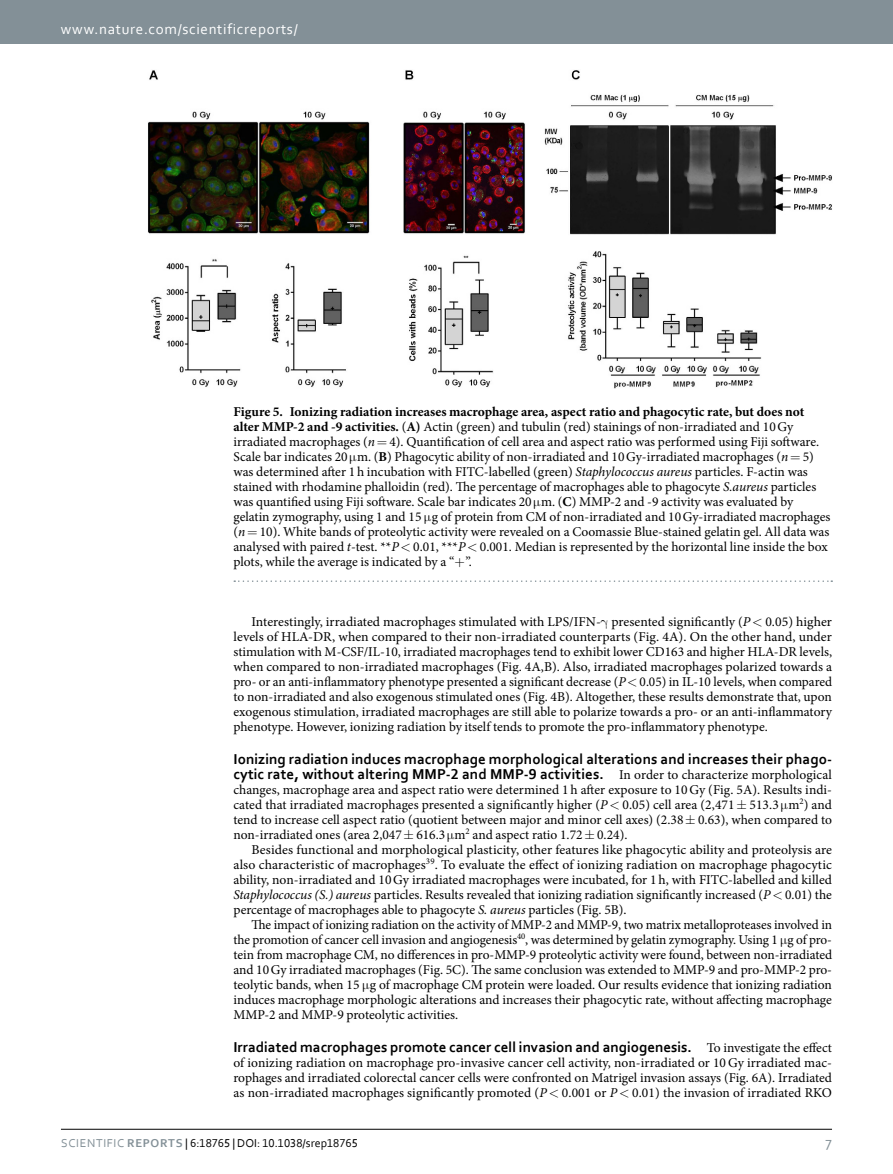
<style>
.page{position:relative;width:893px;height:1174px;background:#fff}
.page>*{position:absolute;margin:0;border:0;box-sizing:border-box;transform-origin:0 0}
.t1{font:700 15px "Kvgjdr Corbel";letter-spacing:.005em;color:#000}
.t2{font:700 15px "Nmjslg Corbel";letter-spacing:.005em;color:#000}
.t3{font:15px "Hnnlkg Corbel";letter-spacing:.045em;color:#fff}
.t4{font:15px "Rvcnpl Corbel";color:#839097}
.t5{font:13.5px/15px "Brxtgc Minion Pro";color:#000;text-align:justify}
.t6{font:700 13.5px "Hrnffv Minion Pro";color:#000}
.t7{font:12px "Rsxttn Bpypwl Vpfbrs Fpwqxm Wjxpmb Jwyvts Corbel";color:#000}
.s1{font-family:"Hrnffv Minion Pro";font-weight:700}
.s2{font-family:"Wkxncs Minion Pro";font-style:italic}
.s3{font-family:"Brxtgc Minion Pro";font-weight:400;font-size:13.5px}
.s4{font-family:"Xhdttl Corbel";color:#839097}
.s5{font-family:"Tntjlt Corbel";font-weight:700;color:#839097}
</style>
<div class="page">
<div style="left:0;top:0;width:893px;height:43px;background:#839097"></div>
<hr style="left:61px;top:1129px;width:771px;height:1px;background:#000">
<img style="left:148px;top:70px;width:684px;height:318px">
<svg style="left:234px;top:580px;width:598px;height:2px"></svg>
<p class="t3" style="left:61px;top:19px;width:238px">www.nature.com/scientificreports/</p>
<p class="t6" style="left:233px;top:402px;width:572px">Figure 5. Ionizing radiation increases macrophage area, aspect ratio and phagocytic rate, but does not</p>
<p class="t5" style="left:233px;top:419px;width:598px;text-align:left"><span class="s1">alter MMP-2 and -9 activities.</span> (<span class="s1">A)</span> Actin (green) and tubulin (red) stainings of non-irradiated and 10Gy irradiated macrophages (<span class="s2">n</span> 4). Quantification of cell area and aspect ratio was performed using Fiji software.<br>Scale bar indicates 20 m. (<span class="s1">B</span>) Phagocytic ability of non-irradiated and 10Gy-irradiated macrophages (<span class="s2">n</span> 5) was determined after 1h incubation with FITC-labelled (green) <span class="s2">Staphylococcus aureus</span> particles. F-actin was stained with rhodamine phalloidin (red). The percentage of macrophages able to phagocyte <span class="s2">S.aureus</span> particles was quantified using Fiji software. Scale bar indicates 20 m. (<span class="s1">C</span>) MMP-2 and -9 activity was evaluated by gelatin zymography, using 1 and 15 g of protein from CM of non-irradiated and 10Gy-irradiated macrophages (<span class="s2">n</span> 10). White bands of proteolytic activity were revealed on a Coomassie Blue-stained gelatin gel. All data was analysed with paired <span class="s2">t</span>-test. **<span class="s2">P</span> 0.01, ***<span class="s2">P</span> 0.001. Median is represented by the horizontal line inside the box plots, while the average is indicated by a “ ”.</p>
<p class="t5" style="left:233px;top:614px;width:600px;text-indent:18px">Interestingly, irradiated macrophages stimulated with LPS/IFN- presented significantly (<span class="s2">P</span> 0.05) higher levels of HLA-DR, when compared to their non-irradiated counterparts (Fig. 4A). On the other hand, under stimulation with M-CSF/IL-10, irradiated macrophages tend to exhibit lower CD163 and higher HLA-DR levels, when compared to non-irradiated macrophages (Fig. 4A,B). Also, irradiated macrophages polarized towards a pro- or an anti-inflammatory phenotype presented a significant decrease (<span class="s2">P</span> 0.05) in IL-10 levels, when compared to non-irradiated and also exogenous stimulated ones (Fig. 4B). Altogether, these results demonstrate that, upon exogenous stimulation, irradiated macrophages are still able to polarize towards a pro- or an anti-inflammatory phenotype. However, ionizing radiation by itself tends to promote the pro-inflammatory phenotype.</p>
<p class="t1" style="left:233px;top:749px;width:600px">Ionizing radiation induces macrophage morphological alterations and increases their phago-</p>
<p class="t2" style="left:233px;top:764px;width:600px">cytic rate, without altering MMP-2 and MMP-9 activities. <span class="s3">In order to characterize morphological</span></p>
<p class="t5" style="left:233px;top:782px;width:600px">changes, macrophage area and aspect ratio were determined 1h after exposure to 10Gy (Fig. 5A). Results indi&shy;cated that irradiated macrophages presented a significantly higher (<span class="s2">P</span> 0.05) cell area (2,471 513.3 m<sup>2</sup>) and tend to increase cell aspect ratio (quotient between major and minor cell axes) (2.38 0.63), when compared to non-irradiated ones (area 2,047 616.3 m<sup>2</sup> and aspect ratio 1.72 0.24).</p>
<p class="t5" style="left:233px;top:842px;width:600px;text-indent:18px">Besides functional and morphological plasticity, other features like phagocytic ability and proteolysis are also characteristic of macrophages<sup>39</sup>. To evaluate the effect of ionizing radiation on macrophage phagocytic ability, non-irradiated and 10Gy irradiated macrophages were incubated, for 1h, with FITC-labelled and killed <span class="s2">Staphylococcus (S.) aureus</span> particles. Results revealed that ionizing radiation significantly increased (<span class="s2">P</span> 0.01) the percentage of macrophages able to phagocyte <span class="s2">S. aureus</span> particles (Fig. 5B).</p>
<p class="t5" style="left:233px;top:917px;width:600px;text-indent:18px">The impact of ionizing radiation on the activity of MMP-2 and MMP-9, two matrix metalloproteases involved in the promotion of cancer cell invasion and angiogenesis<sup>40</sup>, was determined by gelatin zymography. Using 1 g of pro&shy;tein from macrophage CM, no differences in pro-MMP-9 proteolytic activity were found, between non-irradiated and 10Gy irradiated macrophages (Fig. 5C). The same conclusion was extended to MMP-9 and pro-MMP-2 pro&shy;teolytic bands, when 15 g of macrophage CM protein were loaded. Our results evidence that ionizing radiation induces macrophage morphologic alterations and increases their phagocytic rate, without affecting macrophage MMP-2 and MMP-9 proteolytic activities.</p>
<p class="t1" style="left:233px;top:1037px;width:600px">Irradiated macrophages promote cancer cell invasion and angiogenesis. <span class="s3">To investigate the effect</span></p>
<p class="t5" style="left:233px;top:1055px;width:600px">of ionizing radiation on macrophage pro-invasive cancer cell activity, non-irradiated or 10Gy irradiated mac&shy;rophages and irradiated colorectal cancer cells were confronted on Matrigel invasion assays (Fig. 6A). Irradiated as non-irradiated macrophages significantly promoted (<span class="s2">P</span> 0.001 or <span class="s2">P</span> 0.01) the invasion of irradiated RKO</p>
<p class="t7" style="left:61px;top:1135px;width:298px"><span class="s4">SCIENTIFIC</span> <span class="s5">REPORTS</span> | 6:18765 | DOI: 10.1038/srep18765</p>
<p class="t4" style="left:826px;top:1132px;width:8px">7</p>
</div>
